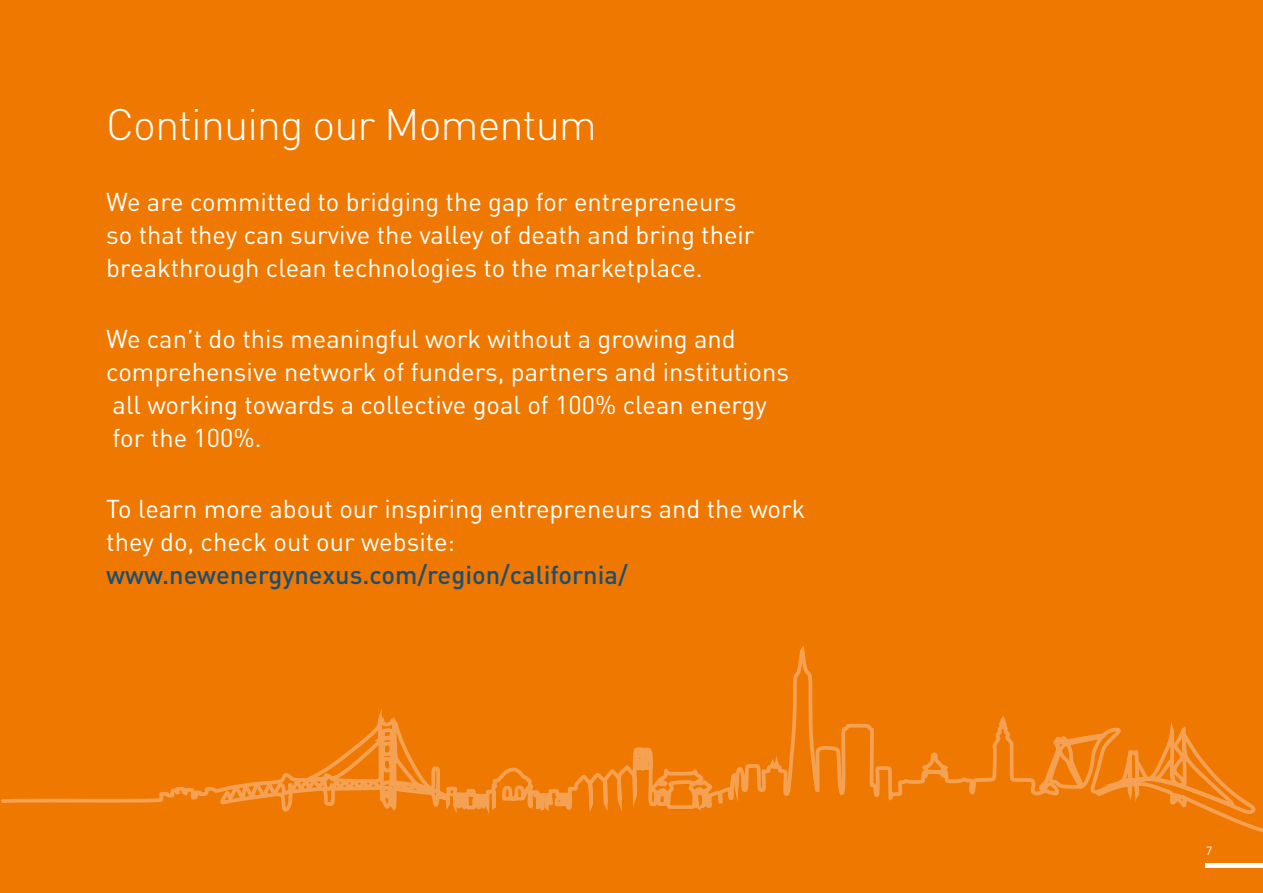
<style>
.page{position:relative;width:1263px;height:893px;background:#ef7900}
.page>*{position:absolute;margin:0;border:0;box-sizing:border-box;transform-origin:0 0}
.Subtitle_Big{font:300 43.5px "DINOT";letter-spacing:-.025em;color:#fff}
.Subtitle{font:25.5px/33px "DINOT";color:#fff}
.t1{font:12px "Gotham Narrow";color:#fff}
.s1{font-weight:500;color:#1c4e74}
</style>
<div class="page">
<hr style="left:1205px;top:864px;width:58px;height:4px;background:#fff">
<svg style="left:1px;top:646px;width:1262px;height:187px"></svg>
<p class="Subtitle_Big" style="left:106px;top:97px;width:492px">Continuing our Momentum</p>
<p class="Subtitle" style="left:106px;top:185px;width:650px">We are committed to bridging the gap for entrepreneurs so that they can survive the valley of death and bring their breakthrough clean technologies to the marketplace.</p>
<p class="Subtitle" style="left:106px;top:322px;width:684px">We can’t do this meaningful work without a growing and comprehensive network of funders, partners and institutions all working towards a collective goal of 100% clean energy for the 100%.</p>
<p class="Subtitle" style="left:106px;top:492px;width:701px">To learn more about our inspiring entrepreneurs and the work they do, check out our website: <span class="s1">www.newenergynexus.com/region/california/</span></p>
<p class="t1" style="left:1206px;top:844px;width:8px">7</p>
</div>
